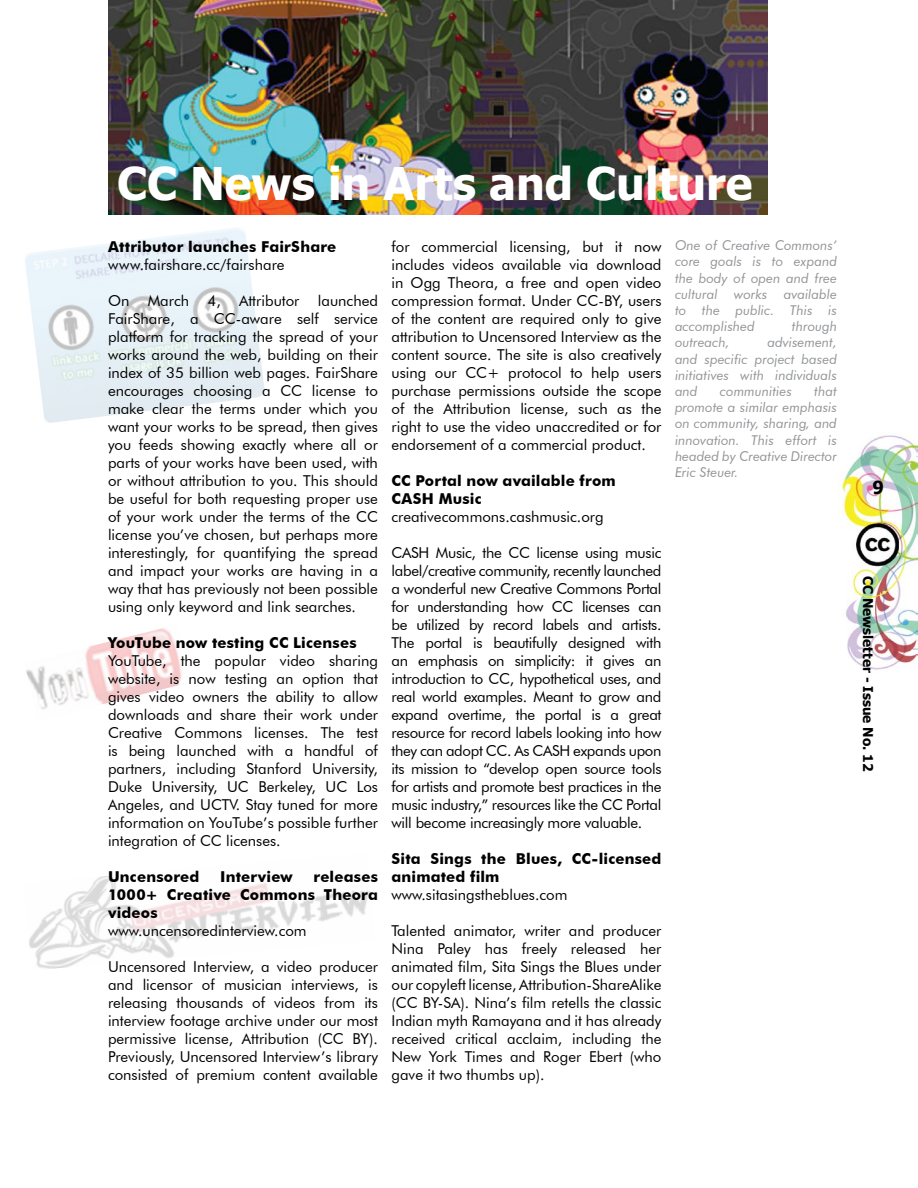
<style>
.page{position:relative;width:918px;height:1188px;background:#fff}
.page>*{position:absolute;margin:0;border:0;box-sizing:border-box;transform-origin:0 0}
.t1{font:700 45px "Tahoma";color:#fff}
.t2{font:700 18px "Tahoma";color:#000}
.t3{font:15px/18px "Futura BT";color:#000;text-align:justify}
.t4{font:700 15px/18px "Futura BT";letter-spacing:.01em;color:#000}
.t5{font:italic 13.5px/16.2px "Futura BT";color:#939598;text-align:justify}
.t6{font:700 13.5px "Tahoma";color:#000}
</style>
<div class="page">
<img style="left:25px;top:228px;width:240px;height:195px">
<img style="left:29px;top:876px;width:341px;height:93px">
<img style="left:26px;top:628px;width:156px;height:81px">
<img style="left:108px;top:0;width:660px;height:214px">
<img style="left:837px;top:435px;width:81px;height:235px">
<h1 class="t1" style="left:117px;top:152px;width:637px">CC News in Arts and Culture</h1>
<p class="t3" style="left:392px;top:238px;width:272px">for commercial licensing, but it now includes videos available via download in Ogg Theora, a free and open video compression format. Under CC-BY, users of the content are required only to give attribution to Uncensored Interview as the content source. The site is also creatively using our CC+ protocol to help users purchase permissions outside the scope of the Attribution license, such as the right to use the video unaccredited or for endorsement of a commercial product.</p>
<p class="t4" style="left:392px;top:472px;width:226px">CC Portal now available from<br>CASH Music</p>
<p class="t3" style="left:392px;top:508px;width:214px">creativecommons.cashmusic.org</p>
<p class="t3" style="left:392px;top:544px;width:272px">CASH Music, the CC license using music label/creative community, recently launched a wonderful new Creative Commons Portal for understanding how CC licenses can be utilized by record labels and artists.<br>The portal is beautifully designed with an emphasis on simplicity: it gives an introduction to CC, hypothetical uses, and real world examples. Meant to grow and expand overtime, the portal is a great resource for record labels looking into how they can adopt CC. As CASH expands upon its mission to “develop open source tools for artists and promote best practices in the music industry,” resources like the CC Portal will become increasingly more valuable.</p>
<p class="t4" style="left:392px;top:850px;width:271px">Sita Sings the Blues, CC-licensed animated film</p>
<p class="t3" style="left:392px;top:886px;width:177px">www.sitasingstheblues.com</p>
<p class="t3" style="left:392px;top:922px;width:272px">Talented animator, writer and producer Nina Paley has freely released her animated film, Sita Sings the Blues under our copyleft license, Attribution-ShareAlike (CC BY-SA). Nina’s film retells the classic Indian myth Ramayana and it has already received critical acclaim, including the New York Times and Roger Ebert (who gave it two thumbs up).</p>
<p class="t5" style="left:675px;top:237px;width:164px">One of Creative Commons’ core goals is to expand the body of open and free cultural works available to the public. This is accomplished</p>
<p class="t4" style="left:108px;top:238px;width:230px">Attributor launches FairShare</p>
<p class="t3" style="left:108px;top:256px;width:178px">www.fairshare.cc/fairshare</p>
<p class="t3" style="left:108px;top:292px;width:272px">On March 4, Attributor launched FairShare, a CC-aware self service platform for tracking the spread of your works around the web, building on their index of 35 billion web pages. FairShare encourages choosing a CC license to make clear the terms under which you want your works to be spread, then gives you feeds showing exactly where all or parts of your works have been used, with or without attribution to you. This should be useful for both requesting proper use of your work under the terms of the CC license you’ve chosen, but perhaps more interestingly, for quantifying the spread and impact your works are having in a way that has previously not been possible using only keyword and link searches.</p>
<p class="t4" style="left:108px;top:634px;width:250px">YouTube now testing CC Licenses</p>
<p class="t3" style="left:108px;top:652px;width:272px">YouTube, the popular video sharing website, is now testing an option that gives video owners the ability to allow downloads and share their work under Creative Commons licenses. The test is being launched with a handful of partners, including Stanford University, Duke University, UC Berkeley, UC Los Angeles, and UCTV. Stay tuned for more information on YouTube’s possible further integration of CC licenses.</p>
<p class="t4" style="left:108px;top:868px;width:93px">Uncensored</p>
<p class="t4" style="left:220px;top:868px;width:74px">Interview</p>
<p class="t5" style="left:792px;top:318px;width:47px">through</p>
<p class="t5" style="left:675px;top:334px;width:56px">outreach,</p>
<p class="t5" style="left:675px;top:334px;width:164px;text-indent:92px">advisement, and specific project based initiatives with individuals and</p>
<p class="t5" style="left:675px;top:383px;width:163px;text-indent:139px">that promote a similar emphasis on community, sharing, and innovation. This effort is headed by Creative Director Eric Steuer.</p>
<p class="t5" style="left:720px;top:383px;width:73px">communities</p>
<p class="t4" style="left:108px;top:868px;width:272px;text-align:justify;text-indent:205px">releases 1000+ Creative Commons Theora videos</p>
<p class="t3" style="left:108px;top:922px;width:200px">www.uncensoredinterview.com</p>
<p class="t3" style="left:108px;top:958px;width:272px">Uncensored Interview, a video producer and licensor of musician interviews, is releasing thousands of videos from its interview footage archive under our most permissive license, Attribution (CC BY).<br>Previously, Uncensored Interview’s library consisted of premium content available</p>
<p class="t2" style="left:873px;top:475px;width:13px">9</p>
<p class="t6" style="left:878px;top:576px;width:197px;rotate:90deg">CC Newsletter - Issue No. 12</p>
</div>
